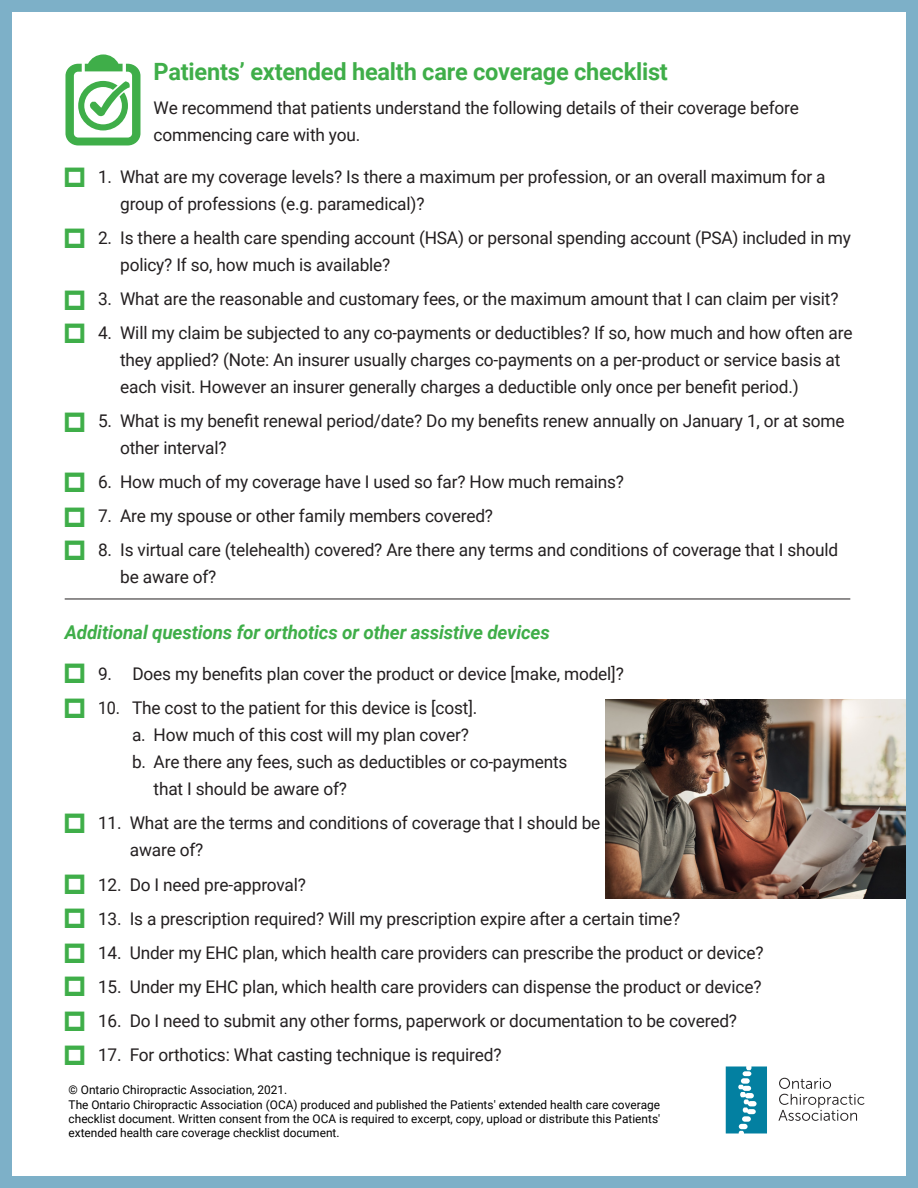
<style>
.page{position:relative;width:918px;height:1188px;background:#fff}
.page>*{position:absolute;margin:0;border:0;box-sizing:border-box;transform-origin:0 0}
.t1{font:700 23.85px "Roboto";letter-spacing:-.01em;color:#3fae49}
.t2{font:italic 700 19.05px "Roboto";letter-spacing:-.01em;color:#3fae49}
.t3{font:17.4px/27px "Roboto";letter-spacing:-.01em;color:#231f20}
.t4{font:17.4px "Roboto";letter-spacing:-.01em;color:#231f20;scale:.93 1}
.t5{font:12px/14.2px "Roboto";color:#000}
</style>
<div class="page">
<svg style="left:65px;top:54px;width:75px;height:91px"></svg>
<hr style="left:65px;top:599px;width:785px;height:1px;background:#231f20">
<img style="left:606px;top:700px;width:299px;height:198px">
<svg style="left:726px;top:1067px;width:41px;height:66px;background:#2a93af"></svg>
<svg style="left:778px;top:1078px;width:86px;height:43px"></svg>
<div style="left:0;top:0;width:918px;height:1188px;border:12px solid #7db0c8"></div>
<p class="t1" style="left:154px;top:55px;width:516px">Patients’ extended health care coverage checklist</p>
<p class="t3" style="left:154px;top:94px;width:647px">We recommend that patients understand the following details of their coverage before commencing care with you.</p>
<p class="t3" style="left:120px;top:162px;width:707px;text-indent:-22px">1. What are my coverage levels? Is there a maximum per profession, or an overall maximum for a group of professions (e.g. paramedical)?</p>
<p class="t3" style="left:120px;top:223px;width:732px;text-indent:-22px">2. Is there a health care spending account (HSA) or personal spending account (PSA) included in my policy? If so, how much is available?</p>
<p class="t3" style="left:98px;top:285px;width:742px">3. What are the reasonable and customary fees, or the maximum amount that I can claim per visit?</p>
<p class="t3" style="left:120px;top:319px;width:734px;text-indent:-22px">4. Will my claim be subjected to any co-payments or deductibles? If so, how much and how often are they applied? (Note: An insurer usually charges co-payments on a per-product or service basis at each visit. However an insurer generally charges a deductible only once per benefit period.)</p>
<p class="t3" style="left:120px;top:407px;width:726px;text-indent:-22px">5. What is my benefit renewal period/date? Do my benefits renew annually on January 1, or at some other interval?</p>
<p class="t3" style="left:98px;top:468px;width:528px">6. How much of my coverage have I used so far? How much remains?</p>
<p class="t3" style="left:98px;top:502px;width:397px">7. Are my spouse or other family members covered?</p>
<p class="t3" style="left:120px;top:536px;width:720px;text-indent:-22px">8. Is virtual care (telehealth) covered? Are there any terms and conditions of coverage that I should be aware of?</p>
<p class="t2" style="left:65px;top:619px;width:487px">Additional questions for orthotics or other assistive devices</p>
<p class="t3" style="left:98px;top:660px;width:527px">9. Does my benefits plan cover the product or device [make, model]?</p>
<p class="t4" style="left:98px;top:696px;width:409px">10. The cost to the patient for this device is [cost].</p>
<p class="t3" style="left:132px;top:721px;width:338px">a. How much of this cost will my plan cover?</p>
<p class="t3" style="left:132px;top:748px;width:437px">b. Are there any fees, such as deductibles or co-payments</p>
<p class="t3" style="left:154px;top:775px;width:195px">that I should be aware of?</p>
<p class="t3" style="left:130px;top:809px;width:472px;text-indent:-32px">11. What are the terms and conditions of coverage that I should be aware of?</p>
<p class="t3" style="left:98px;top:870px;width:209px">12. Do I need pre-approval?</p>
<p class="t3" style="left:98px;top:904px;width:584px">13. Is a prescription required? Will my prescription expire after a certain time?</p>
<p class="t3" style="left:98px;top:938px;width:667px">14. Under my EHC plan, which health care providers can prescribe the product or device?</p>
<p class="t3" style="left:98px;top:973px;width:665px">15. Under my EHC plan, which health care providers can dispense the product or device?</p>
<p class="t3" style="left:98px;top:1007px;width:641px">16. Do I need to submit any other forms, paperwork or documentation to be covered?</p>
<p class="t3" style="left:98px;top:1041px;width:405px">17. For orthotics: What casting technique is required?</p>
<p class="t5" style="left:69px;top:1082px;width:593px">© Ontario Chiropractic Association, 2021.<br>The Ontario Chiropractic Association (OCA) produced and published the Patients' extended health care coverage checklist document. Written consent from the OCA is required to excerpt, copy, upload or distribute this Patients' extended health care coverage checklist document.</p>
</div>
